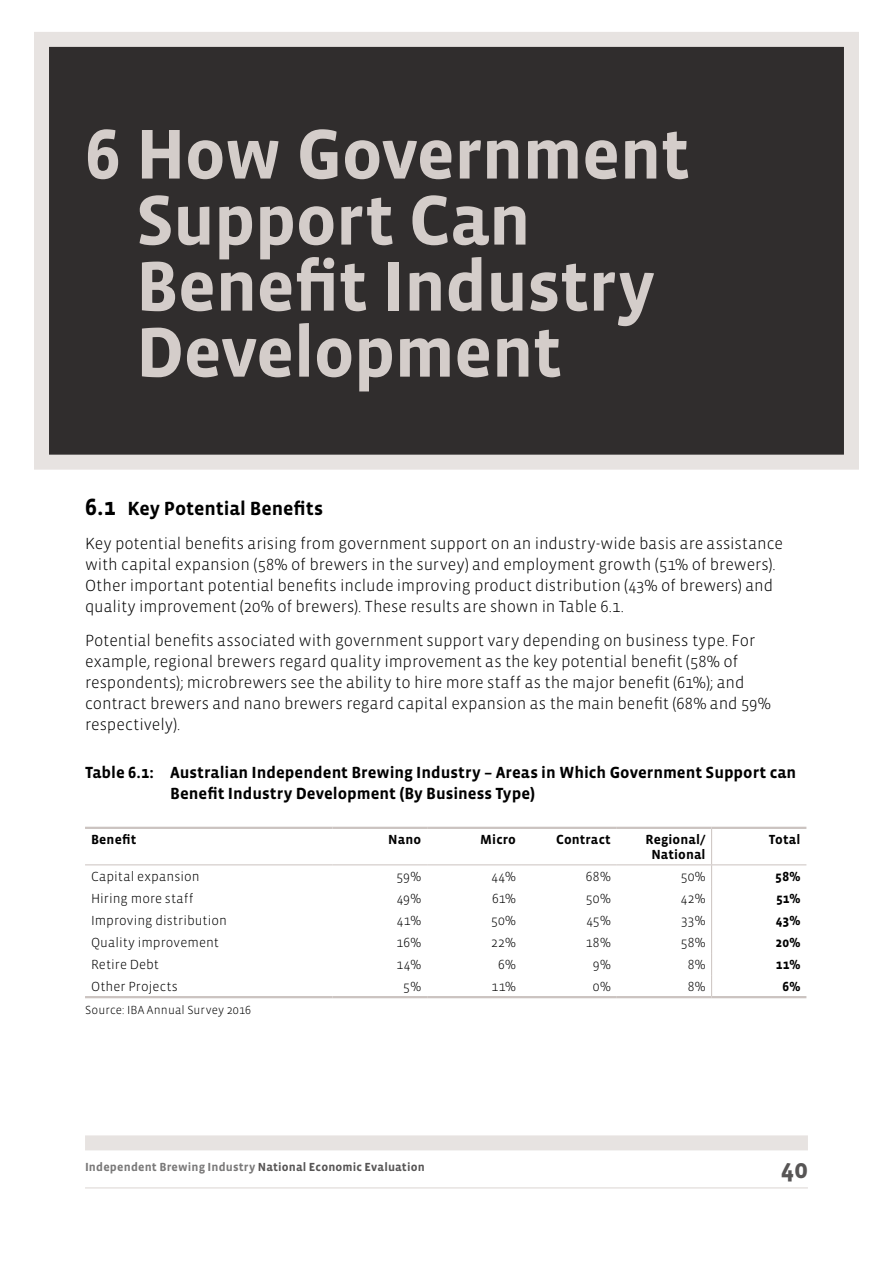
<style>
.page{position:relative;width:893px;height:1263px;background:#fff}
.page>*{position:absolute;margin:0;border:0;box-sizing:border-box;transform-origin:0 0}
.t1{font:700 72px/66px "Vista Sans";letter-spacing:-.015em;color:#d4cdca}
.t2{font:700 27px "Vista Sans";color:#575555}
.t3{font:700 19.5px "Vista Sans";letter-spacing:-.005em;color:#000}
.t4{font:300 16.5px/21px "Vista Sans";letter-spacing:-.005em;color:#000}
.t5{font:700 16.5px/21px "Vista Sans";color:#000}
.t6{font:300 13.5px "Vista Sans";letter-spacing:.005em;color:#000}
.t7{font:700 13.5px/15px "Vista Sans";letter-spacing:.01em;color:#000;text-align:center}
.t8{font:700 12px "Vista Sans";letter-spacing:.015em;color:#7a7979}
.t9{font:300 12px "Vista Sans";letter-spacing:.01em;color:#000}
.s1{font-size:24px}
.s2{color:#575555}
</style>
<div class="page">
<div style="left:85px;top:1135px;width:723px;height:15px;background:#e7e3e1"></div>
<hr style="left:85px;top:1187px;width:723px;height:2px;background:#e7e3e1">
<hr style="left:85px;top:827px;width:247px;height:2px;background:#cbc3c0">
<hr style="left:332px;top:827px;width:95px;height:2px;background:#cbc3c0">
<hr style="left:427px;top:827px;width:95px;height:2px;background:#cbc3c0">
<hr style="left:522px;top:827px;width:95px;height:2px;background:#cbc3c0">
<hr style="left:617px;top:827px;width:95px;height:2px;background:#cbc3c0">
<hr style="left:712px;top:827px;width:94px;height:2px;background:#cbc3c0">
<hr style="left:85px;top:996px;width:247px;height:2px;background:#cbc3c0">
<hr style="left:332px;top:996px;width:95px;height:2px;background:#cbc3c0">
<hr style="left:427px;top:996px;width:95px;height:2px;background:#cbc3c0">
<hr style="left:522px;top:996px;width:95px;height:2px;background:#cbc3c0">
<hr style="left:617px;top:996px;width:95px;height:2px;background:#cbc3c0">
<hr style="left:712px;top:996px;width:94px;height:2px;background:#cbc3c0">
<hr style="left:85px;top:864px;width:247px;height:1px;background:#cbc3c0">
<hr style="left:332px;top:864px;width:95px;height:1px;background:#cbc3c0">
<hr style="left:427px;top:864px;width:95px;height:1px;background:#cbc3c0">
<hr style="left:522px;top:864px;width:95px;height:1px;background:#cbc3c0">
<hr style="left:617px;top:864px;width:95px;height:1px;background:#cbc3c0">
<hr style="left:712px;top:864px;width:94px;height:1px;background:#cbc3c0">
<hr style="left:711px;top:829px;width:1px;height:35px;background:#cbc3c0">
<svg style="left:711px;top:865px;width:1px;height:131px"></svg>
<div style="left:34px;top:32px;width:825px;height:438px;background:#302d2d;border:15px solid #e7e3e1"></div>
<h1 class="t1" style="left:136px;top:123px;width:556px;text-indent:-51px">6 How Government<br>Support Can<br>Benefit Industry<br>Development</h1>
<p class="t3" style="left:85px;top:499px;width:239px"><span class="s1">6.1</span> Key Potential Benefits</p>
<p class="t4" style="left:85px;top:533px;width:700px">Key potential benefits arising from government support on an industry-wide basis are assistance with capital expansion (58% of brewers in the survey) and employment growth (51% of brewers).<br>Other important potential benefits include improving product distribution (43% of brewers) and quality improvement (20% of brewers). These results are shown in Table 6.1.</p>
<p class="t4" style="left:85px;top:630px;width:687px">Potential benefits associated with government support vary depending on business type. For example, regional brewers regard quality improvement as the key potential benefit (58% of respondents); microbrewers see the ability to hire more staff as the major benefit (61%); and contract brewers and nano brewers regard capital expansion as the main benefit (68% and 59% respectively).</p>
<p class="t5" style="left:170px;top:762px;width:628px;text-indent:-85px">Table 6.1: Australian Independent Brewing Industry – Areas in Which Government Support can<br>Benefit Industry Development (By Business Type)</p>
<p class="t7" style="left:91px;top:832px;width:47px">Benefit</p>
<p class="t7" style="left:388px;top:832px;width:34px">Nano</p>
<p class="t7" style="left:480px;top:832px;width:37px">Micro</p>
<p class="t7" style="left:556px;top:832px;width:56px">Contract</p>
<p class="t7" style="left:646px;top:832px;width:61px">Regional/<br>National</p>
<p class="t7" style="left:769px;top:832px;width:33px">Total</p>
<p class="t6" style="left:91px;top:869px;width:110px">Capital expansion</p>
<p class="t6" style="left:397px;top:869px;width:26px">59%</p>
<p class="t6" style="left:491px;top:869px;width:26px">44%</p>
<p class="t6" style="left:586px;top:869px;width:26px">68%</p>
<p class="t6" style="left:681px;top:869px;width:26px">50%</p>
<p class="t7" style="left:775px;top:869px;width:27px">58%</p>
<p class="t6" style="left:91px;top:891px;width:104px">Hiring more staff</p>
<p class="t6" style="left:397px;top:891px;width:26px">49%</p>
<p class="t6" style="left:492px;top:891px;width:25px">61%</p>
<p class="t6" style="left:586px;top:891px;width:26px">50%</p>
<p class="t6" style="left:681px;top:891px;width:26px">42%</p>
<p class="t7" style="left:776px;top:891px;width:26px">51%</p>
<p class="t6" style="left:91px;top:913px;width:138px">Improving distribution</p>
<p class="t6" style="left:397px;top:913px;width:26px">41%</p>
<p class="t6" style="left:491px;top:913px;width:26px">50%</p>
<p class="t6" style="left:586px;top:913px;width:26px">45%</p>
<p class="t6" style="left:681px;top:913px;width:26px">33%</p>
<p class="t7" style="left:776px;top:913px;width:26px">43%</p>
<p class="t6" style="left:91px;top:936px;width:129px">Quality improvement</p>
<p class="t6" style="left:396px;top:936px;width:26px">16%</p>
<p class="t6" style="left:491px;top:936px;width:26px">22%</p>
<p class="t6" style="left:586px;top:936px;width:26px">18%</p>
<p class="t6" style="left:681px;top:936px;width:26px">58%</p>
<p class="t7" style="left:775px;top:935px;width:27px">20%</p>
<p class="t6" style="left:91px;top:958px;width:69px">Retire Debt</p>
<p class="t6" style="left:396px;top:958px;width:26px">14%</p>
<p class="t6" style="left:498px;top:958px;width:19px">6%</p>
<p class="t6" style="left:593px;top:958px;width:19px">9%</p>
<p class="t6" style="left:688px;top:958px;width:19px">8%</p>
<p class="t7" style="left:776px;top:957px;width:26px">11%</p>
<p class="t6" style="left:91px;top:980px;width:88px">Other Projects</p>
<p class="t6" style="left:403px;top:980px;width:19px">5%</p>
<p class="t6" style="left:491px;top:980px;width:26px">11%</p>
<p class="t6" style="left:593px;top:980px;width:19px">0%</p>
<p class="t6" style="left:688px;top:980px;width:19px">8%</p>
<p class="t7" style="left:783px;top:979px;width:19px">6%</p>
<p class="t9" style="left:85px;top:1004px;width:168px">Source: IBA Annual Survey 2016</p>
<p class="t8" style="left:85px;top:1161px;width:341px">Independent Brewing Industry <span class="s2">National Economic Evaluation</span></p>
<h2 class="t2" style="left:781px;top:1155px;width:29px">40</h2>
</div>
